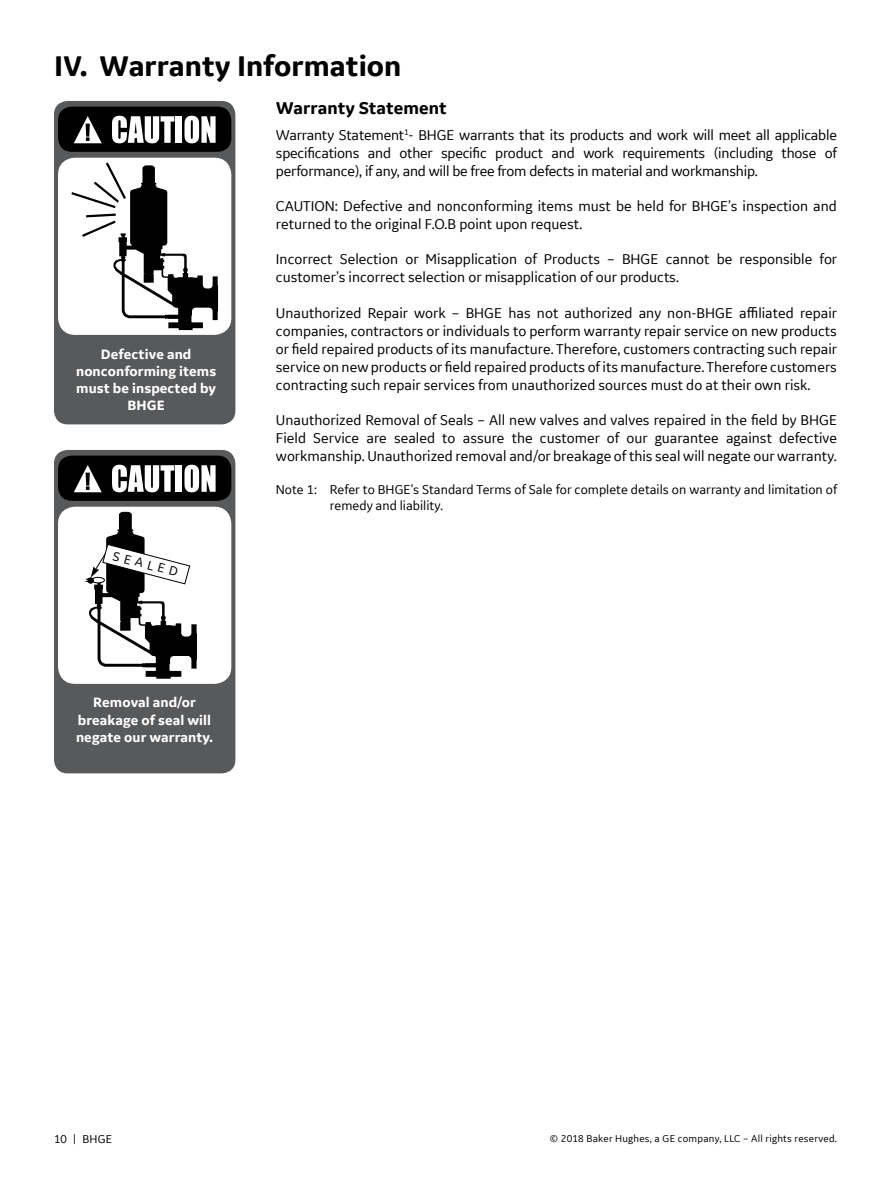
<style>
.page{position:relative;width:891px;height:1188px;background:#fff}
.page>*{position:absolute;margin:0;border:0;box-sizing:border-box;transform-origin:0 0}
.t1{font:700 30px "GE Inspira Sans";color:#000}
.t2{font:700 18px "GE Inspira Sans";color:#000}
.t3{font:15px/18px "GE Inspira Sans";color:#000;text-align:justify}
.t4{font:700 14.25px/17.1px "GE Inspira Sans";letter-spacing:.005em;color:#fff;text-align:center}
.t5{font:13.8px "GE Inspira Sans";color:#000}
.t6{font:13.5px/16.2px "GE Inspira Sans";color:#000}
.t7{font:12px "GE Inspira Sans";letter-spacing:.02em;color:#000}
.t8{font:10.5px "GE Inspira Sans";letter-spacing:.02em;color:#000}
</style>
<div class="page">
<div style="left:54px;top:101px;width:181px;height:323px;background:#58595b;border-radius:14px"></div>
<div style="left:58px;top:158px;width:173px;height:177px;background:#fff;border-radius:17px"></div>
<svg style="left:71px;top:162px;width:147px;height:168px"></svg>
<svg style="left:58px;top:107px;width:173px;height:45px;background:#4d4e4e"></svg>
<div style="left:54px;top:450px;width:181px;height:323px;background:#58595b;border-radius:14px"></div>
<div style="left:58px;top:507px;width:173px;height:177px;background:#fff;border-radius:17px"></div>
<svg style="left:86px;top:512px;width:111px;height:167px"></svg>
<svg style="left:58px;top:456px;width:173px;height:45px;background:#4d4e4e"></svg>
<h1 class="t1" style="left:54px;top:47px;width:349px">IV. Warranty Information</h1>
<p class="t2" style="left:276px;top:97px;width:172px">Warranty Statement</p>
<p class="t3" style="left:276px;top:126px;width:563px">Warranty Statement<sup>1</sup>- BHGE warrants that its products and work will meet all applicable specifications and other specific product and work requirements (including those of performance), if any, and will be free from defects in material and workmanship.</p>
<p class="t3" style="left:276px;top:197px;width:563px">CAUTION: Defective and nonconforming items must be held for BHGE’s inspection and returned to the original F.O.B point upon request.</p>
<p class="t3" style="left:276px;top:250px;width:563px">Incorrect Selection or Misapplication of Products – BHGE cannot be responsible for customer’s incorrect selection or misapplication of our products.</p>
<p class="t3" style="left:276px;top:303px;width:563px">Unauthorized Repair work – BHGE has not authorized any non-BHGE affiliated repair companies, contractors or individuals to perform warranty repair service on new products or field repaired products of its manufacture. Therefore, customers contracting such repair service on new products or field repaired products of its manufacture. Therefore customers contracting such repair services from unauthorized sources must do at their own risk.</p>
<p class="t3" style="left:276px;top:410px;width:563px">Unauthorized Removal of Seals – All new valves and valves repaired in the field by BHGE Field Service are sealed to assure the customer of our guarantee against defective workmanship. Unauthorized removal and/or breakage of this seal will negate our warranty.</p>
<p class="t6" style="left:330px;top:481px;width:509px;text-indent:-54px">Note 1: Refer to BHGE’s Standard Terms of Sale for complete details on warranty and limitation of remedy and liability.</p>
<p class="t4" style="left:76px;top:345px;width:142px">Defective and nonconforming items must be inspected by<br>BHGE</p>
<p class="t5" style="left:115px;top:547px;width:68px;rotate:15deg">SEALED</p>
<p class="t4" style="left:76px;top:694px;width:138px">Removal and/or breakage of seal will negate our warranty.</p>
<p class="t7" style="left:54px;top:1132px;width:60px">10 | BHGE</p>
<p class="t8" style="left:550px;top:1132px;width:289px">© 2018 Baker Hughes, a GE company, LLC – All rights reserved.</p>
</div>
